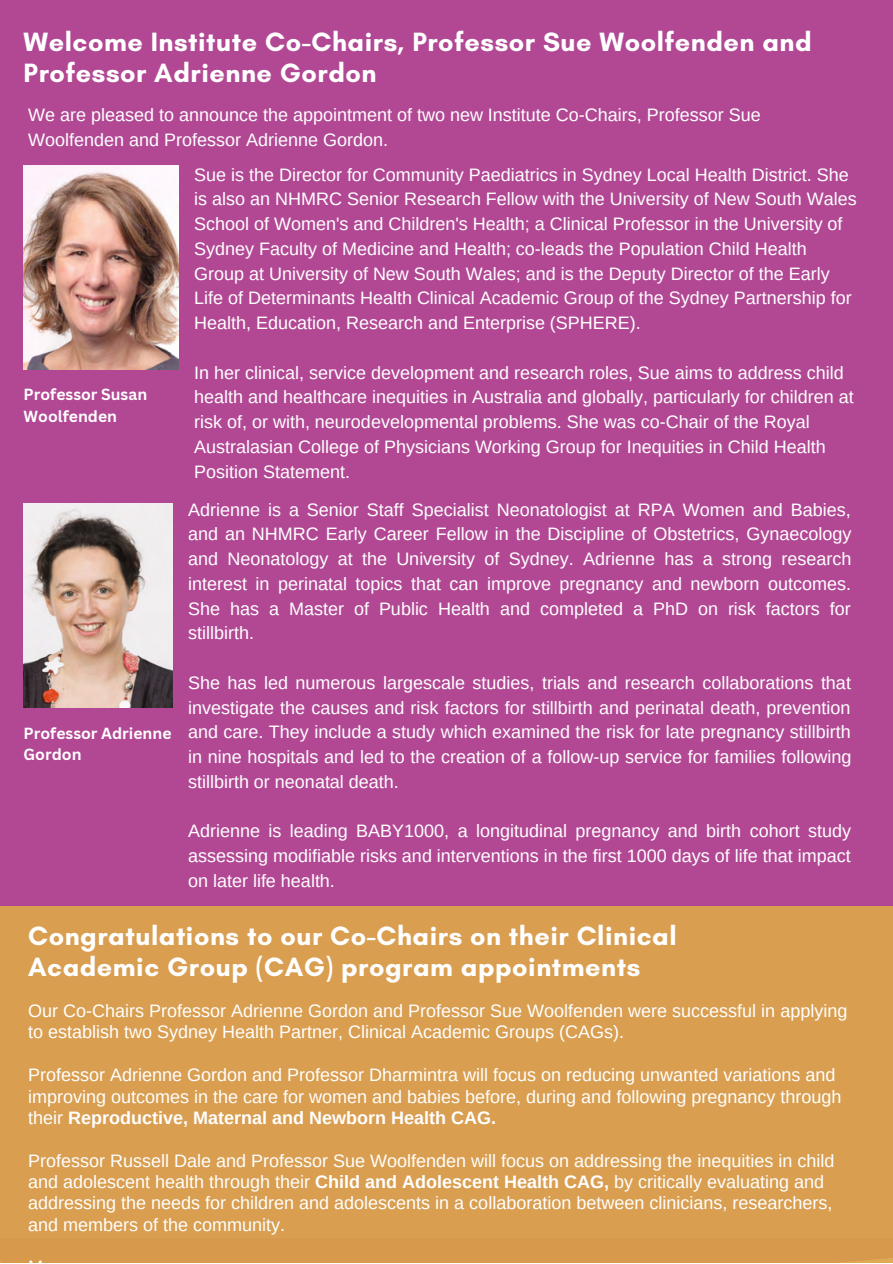
<style>
.page{position:relative;width:893px;height:1264px;background:#fff}
.page>*{position:absolute;margin:0;border:0;box-sizing:border-box;transform-origin:0 0}
.t1{font:700 27px/31.5px "Glacial Indifference";letter-spacing:.02em;color:#fff}
.t2{font:18px/24.8px "Arimo";color:#fff}
.t3{font:700 15.6px/21.3px "Canva Sans";color:#fff}
.s1{font-weight:700}
</style>
<div class="page">
<div style="left:0;top:0;width:892px;height:906px;background:#b24894"></div>
<img style="left:24px;top:504px;width:148px;height:203px">
<img style="left:24px;top:166px;width:155px;height:203px">
<div style="left:0;top:906px;width:892px;height:356px;background:#d99e50"></div>
<h1 class="t1" style="left:24px;top:26px;width:789px">Welcome Institute Co-Chairs, Professor Sue Woolfenden and<br>Professor Adrienne Gordon</h1>
<p class="t2" style="left:28px;top:103px;width:734px">We are pleased to announce the appointment of two new Institute Co-Chairs, Professor Sue<br>Woolfenden and Professor Adrienne Gordon.</p>
<p class="t3" style="left:24px;top:383px;width:125px">Professor Susan<br>Woolfenden</p>
<p class="t3" style="left:24px;top:721px;width:149px">Professor Adrienne<br>Gordon</p>
<p class="t2" style="left:194px;top:162px;width:664px">Sue is the Director for Community Paediatrics in Sydney Local Health District. She is also an NHMRC Senior Research Fellow with the University of New South Wales School of Women's and Children's Health; a Clinical Professor in the University of Sydney Faculty of Medicine and Health; co-leads the Population Child Health Group at University of New South Wales; and is the Deputy Director of the Early Life of Determinants Health Clinical Academic Group of the Sydney Partnership for Health, Education, Research and Enterprise (SPHERE).</p>
<p class="t2" style="left:194px;top:360px;width:661px">In her clinical, service development and research roles, Sue aims to address child health and healthcare inequities in Australia and globally, particularly for children at risk of, or with, neurodevelopmental problems. She was co-Chair of the Royal Australasian College of Physicians Working Group for Inequities in Child Health Position Statement.</p>
<p class="t2" style="left:188px;top:497px;width:665px;text-align:justify">Adrienne is a Senior Staff Specialist Neonatologist at RPA Women and Babies, and an NHMRC Early Career Fellow in the Discipline of Obstetrics, Gynaecology and Neonatology at the University of Sydney. Adrienne has a strong research interest in perinatal topics that can improve pregnancy and newborn outcomes.<br>She has a Master of Public Health and completed a PhD on risk factors for stillbirth.</p>
<p class="t2" style="left:188px;top:670px;width:664px;text-align:justify">She has led numerous largescale studies, trials and research collaborations that investigate the causes and risk factors for stillbirth and perinatal death, prevention and care. They include a study which examined the risk for late pregnancy stillbirth in nine hospitals and led to the creation of a follow-up service for families following stillbirth or neonatal death.</p>
<p class="t2" style="left:188px;top:818px;width:664px;text-align:justify">Adrienne is leading BABY1000, a longitudinal pregnancy and birth cohort study assessing modifiable risks and interventions in the first 1000 days of life that impact on later life health.</p>
<h1 class="t1" style="left:28px;top:919px;width:650px">Congratulations to our Co-Chairs on their Clinical<br>Academic Group (CAG) program appointments</h1>
<p class="t2" style="left:28px;top:1000px;width:820px;line-height:21.3px">Our Co-Chairs Professor Adrienne Gordon and Professor Sue Woolfenden were successful in applying to establish two Sydney Health Partner, Clinical Academic Groups (CAGs).</p>
<p class="t2" style="left:28px;top:1064px;width:814px;line-height:21.3px">Professor Adrienne Gordon and Professor Dharmintra will focus on reducing unwanted variations and improving outcomes in the care for women and babies before, during and following pregnancy through their <span class="s1">Reproductive, Maternal and Newborn Health CAG.</span></p>
<p class="t2" style="left:28px;top:1149px;width:807px;line-height:21.3px">Professor Russell Dale and Professor Sue Woolfenden will focus on addressing the inequities in child and adolescent health through their <span class="s1">Child and Adolescent Health CAG,</span> by critically evaluating and addressing the needs for children and adolescents in a collaboration between clinicians, researchers, and members of the community.</p>
</div>
